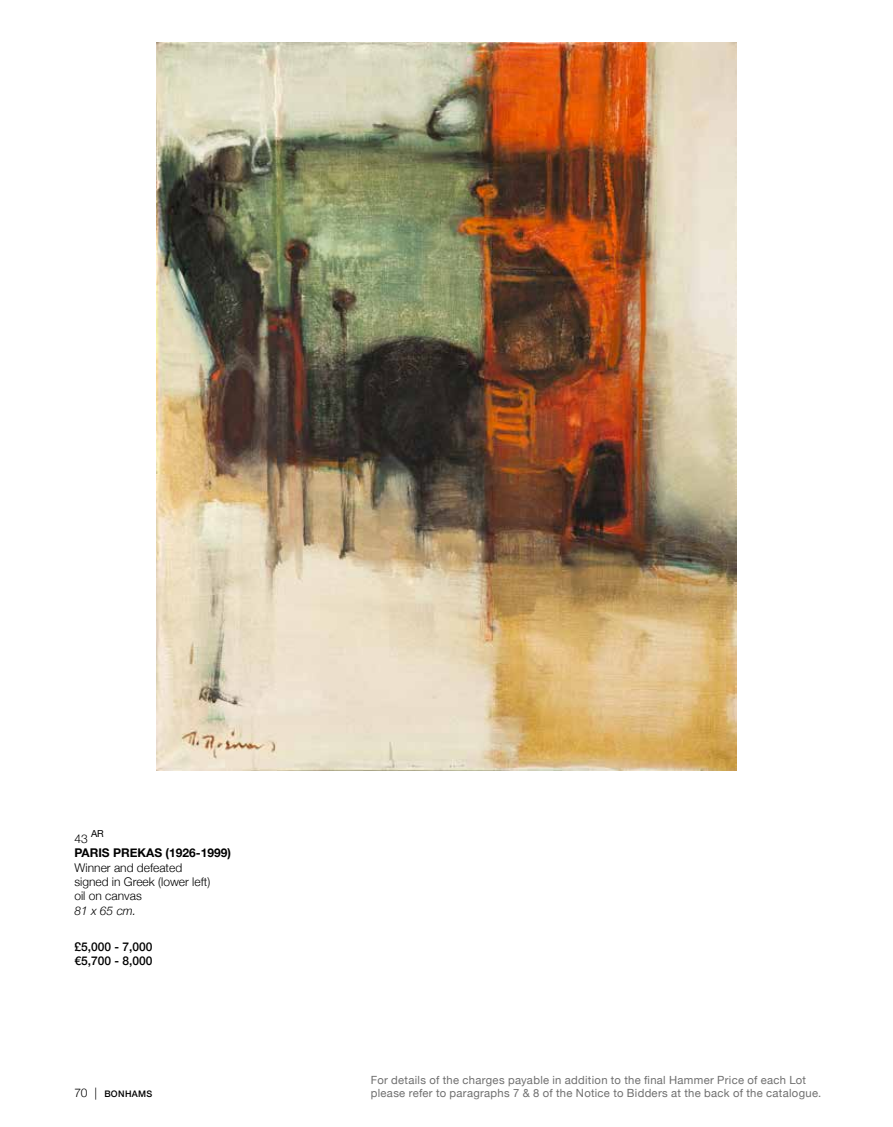
<style>
.page{position:relative;width:893px;height:1127px;background:#fff}
.page>*{position:absolute;margin:0;border:0;box-sizing:border-box;transform-origin:0 0}
.t1{font:300 12px/14.4px "Helvetica Neue";color:#000}
.t2{font:500 12px/14.4px "Helvetica Neue";color:#000}
.t3{font:700 12px "Helvetica Neue";color:#000}
.t4{font:italic 300 12px "Helvetica Neue";color:#000}
.t5{font:11.25px/12.8px "Helvetica Neue";letter-spacing:.025em;color:#6f6f6f}
.t6{font:9.6px "Helvetica Neue";color:#000}
.t7{font:500 9px "Helvetica Neue";letter-spacing:.04em;color:#000}
.s1{font-weight:300;font-size:12px}
</style>
<div class="page">
<img style="left:156px;top:43px;width:581px;height:728px">
<p class="t6" style="left:91px;top:827px;width:14px">AR</p>
<p class="t3" style="left:74px;top:843px;width:158px">PARIS PREKAS (1926-1999)</p>
<p class="t1" style="left:74px;top:859px;width:137px">Winner and defeated signed in Greek (lower left) oil on canvas</p>
<p class="t4" style="left:74px;top:901px;width:63px">81 x 65 cm.</p>
<p class="t2" style="left:74px;top:938px;width:80px">£5,000 - 7,000 €5,700 - 8,000</p>
<p class="t1" style="left:74px;top:830px;width:15px">43</p>
<p class="t7" style="left:74px;top:1087px;width:79px"><span class="s1">70 |</span> BONHAMS</p>
<p class="t5" style="left:371px;top:1075px;width:452px">For details of the charges payable in addition to the final Hammer Price of each Lot please refer to paragraphs 7 &amp; 8 of the Notice to Bidders at the back of the catalogue.</p>
</div>
